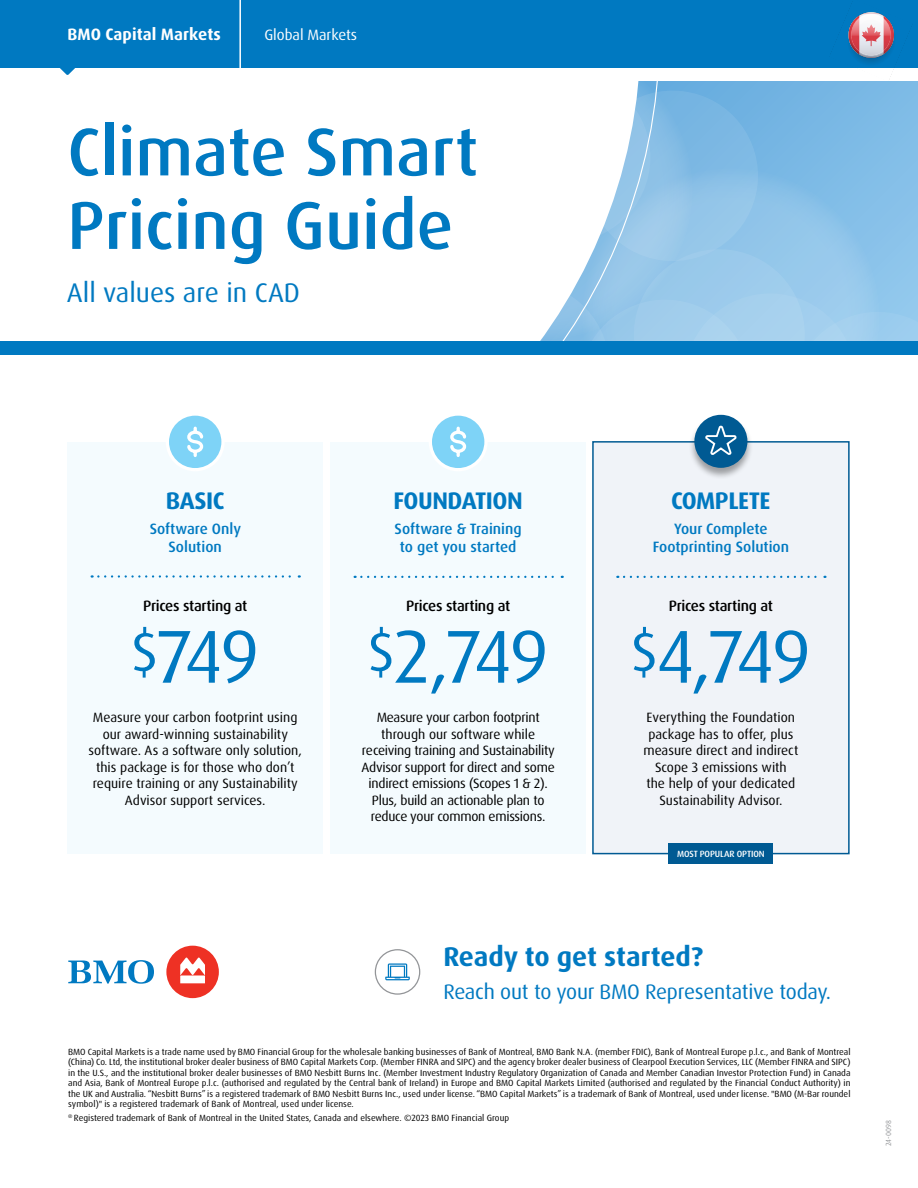
<style>
.page{position:relative;width:918px;height:1188px;background:#fff}
.page>*{position:absolute;margin:0;border:0;box-sizing:border-box;transform-origin:0 0}
.Body_Copy_P{font:75px "Dax Pro";letter-spacing:-.065em;color:#0079c1}
.Cover_Title_H1{font:500 67.5px/73.5px "Dax Pro";color:#0079c1}
.CTA_Paragraph_Headline{font:700 27px "Dax Pro";color:#0079c1}
.Cover_Subhead_H2{font:27px "Dax Pro";color:#0079c1}
.Section_Headline{font:700 24px "Dax Pro";letter-spacing:-.02em;color:#0079c1}
.CTA_Back_Cover_Contact_Line_2{font:21px "Dax Pro";letter-spacing:-.01em;color:#0079c1}
.Line_of_Business{font:700 16.5px "Dax Pro";letter-spacing:.005em;color:#fff}
.Paragraph_Headline{font:500 15px/18px "Dax Pro";color:#0079c1;text-align:center}
.Body_Copy_P-2{font:500 15px "Dax Pro";letter-spacing:-.02em;color:#000}
.Product_Name{font:15px "Dax Pro";color:#fff}
.Body_Copy_P-3{font:13.5px/16.5px "Dax Pro";color:#000;text-align:center}
.Body_Copy_P-4{font:13.5px/16.5px "Dax Pro";letter-spacing:-.02em;color:#000;text-align:center}
.Legal{font:9px/10.5px "Dax Pro";color:#000;text-align:justify}
.Body_Copy_P-5{font:500 9px "Dax Pro";letter-spacing:-.01em;color:#fff}
.t1{font:7.5px "Dax Pro";letter-spacing:-.005em;color:#939598}
</style>
<div class="page">
<div style="left:0;top:0;width:918px;height:68px;background:#0079c1"></div>
<div style="left:0;top:342px;width:918px;height:13px;background:#0079c1"></div>
<svg style="left:203px;top:0;width:715px;height:342px"></svg>
<div style="left:67px;top:442px;width:256px;height:412px;background:#f4fbfe"></div>
<div style="left:330px;top:442px;width:256px;height:412px;background:#f4fbfe"></div>
<div style="left:592px;top:441px;width:258px;height:413px;background:#f0f3f8;border:2px solid #005a93"></div>
<svg style="left:92px;top:575px;width:208px;height:3px"></svg>
<svg style="left:355px;top:576px;width:208px;height:2px"></svg>
<svg style="left:166px;top:412px;width:59px;height:59px;fill:#7ed3f7"></svg>
<svg style="left:186px;top:425px;width:19px;height:34px"></svg>
<svg style="left:429px;top:412px;width:59px;height:59px;fill:#7ed3f7"></svg>
<svg style="left:449px;top:425px;width:19px;height:34px"></svg>
<svg style="left:624px;top:576px;width:201px;height:2px"></svg>
<div style="left:688px;top:414px;width:65px;height:65px;background:#000;opacity:.35"></div>
<div style="left:694px;top:415px;width:53px;height:53px;background:#005a93;border:2px solid #005a93;border-radius:50%"></div>
<svg style="left:705px;top:425px;width:32px;height:30px"></svg>
<div style="left:669px;top:843px;width:104px;height:21px;background:#005a93"></div>
<svg style="left:68px;top:960px;width:86px;height:24px"></svg>
<div style="left:166px;top:946px;width:53px;height:52px;background:#ee3124;border-radius:50%"></div>
<svg style="left:180px;top:958px;width:25px;height:25px"></svg>
<svg style="left:375px;top:949px;width:45px;height:46px"></svg>
<h1 class="Line_of_Business" style="left:68px;top:24px;width:155px">BMO Capital Markets</h1>
<h1 class="Product_Name" style="left:264px;top:25px;width:94px">Global Markets</h1>
<h1 class="Cover_Title_H1" style="left:68px;top:116px;width:412px">Climate Smart<br>Pricing Guide</h1>
<h2 class="Cover_Subhead_H2" style="left:67px;top:275px;width:235px">All values are in CAD</h2>
<h3 class="Section_Headline" style="left:166px;top:485px;width:60px">BASIC</h3>
<h4 class="Paragraph_Headline" style="left:150px;top:520px;width:93px">Software Only<br>Solution</h4>
<p class="Body_Copy_P-2" style="left:143px;top:597px;width:106px">Prices starting at</p>
<p class="Body_Copy_P" style="left:131px;top:608px;width:130px"><sup>$</sup>749</p>
<p class="Body_Copy_P-3" style="left:89px;top:709px;width:215px">Measure your carbon footprint using our award-winning sustainability software. As a software only solution, this package is for those who don’t require training or any Sustainability Advisor support services.</p>
<h3 class="Section_Headline" style="left:394px;top:485px;width:131px">FOUNDATION</h3>
<h4 class="Paragraph_Headline" style="left:395px;top:520px;width:129px">Software &amp; Training to get you started</h4>
<p class="Body_Copy_P-2" style="left:406px;top:597px;width:106px">Prices starting at</p>
<p class="Body_Copy_P" style="left:368px;top:608px;width:183px"><sup>$</sup>2,749</p>
<p class="Body_Copy_P-4" style="left:362px;top:709px;width:195px">Measure your carbon footprint through our software while receiving training and Sustainability Advisor support for direct and some indirect emissions (Scopes 1 &amp; 2).<br>Plus, build an actionable plan to reduce your common emissions.</p>
<h3 class="Section_Headline" style="left:671px;top:485px;width:101px">COMPLETE</h3>
<h4 class="Paragraph_Headline" style="left:653px;top:520px;width:138px">Your Complete<br>Footprinting Solution</h4>
<p class="Body_Copy_P-2" style="left:669px;top:597px;width:106px">Prices starting at</p>
<p class="Body_Copy_P" style="left:631px;top:608px;width:182px"><sup>$</sup>4,749</p>
<p class="Body_Copy_P-3" style="left:643px;top:709px;width:156px">Everything the Foundation package has to offer, plus measure direct and indirect<br>Scope 3 emissions with<br>the help of your dedicated<br>Sustainability Advisor.</p>
<p class="Body_Copy_P-5" style="left:677px;top:848px;width:89px">MOST POPULAR OPTION</p>
<h4 class="CTA_Paragraph_Headline" style="left:444px;top:939px;width:261px">Ready to get started?</h4>
<p class="CTA_Back_Cover_Contact_Line_2" style="left:444px;top:979px;width:389px">Reach out to your BMO Representative today.</p>
<p class="Legal" style="left:68px;top:1046px;width:784px">BMO Capital Markets is a trade name used by BMO Financial Group for the wholesale banking businesses of Bank of Montreal, BMO Bank N.A. (member FDIC), Bank of Montreal Europe p.l.c., and Bank of Montreal (China) Co. Ltd, the institutional broker dealer business of BMO Capital Markets Corp. (Member FINRA and SIPC) and the agency broker dealer business of Clearpool Execution Services, LLC (Member FINRA and SIPC) in the U.S., and the institutional broker dealer businesses of BMO Nesbitt Burns Inc. (Member Investment Industry Regulatory Organization of Canada and Member Canadian Investor Protection Fund) in Canada and Asia, Bank of Montreal Europe p.l.c. (authorised and regulated by the Central bank of Ireland) in Europe and BMO Capital Markets Limited (authorised and regulated by the Financial Conduct Authority) in the UK and Australia. “Nesbitt Burns” is a registered trademark of BMO Nesbitt Burns Inc., used under license. “BMO Capital Markets” is a trademark of Bank of Montreal, used under license. "BMO (M-Bar roundel symbol)" is a registered trademark of Bank of Montreal, used under license.</p>
<p class="Legal" style="left:68px;top:1112px;width:442px"><sup>®</sup> Registered trademark of Bank of Montreal in the United States, Canada and elsewhere. ©2023 BMO Financial Group</p>
<p class="t1" style="left:884px;top:1146px;width:27px;rotate:-90deg">24-0098</p>
</div>
